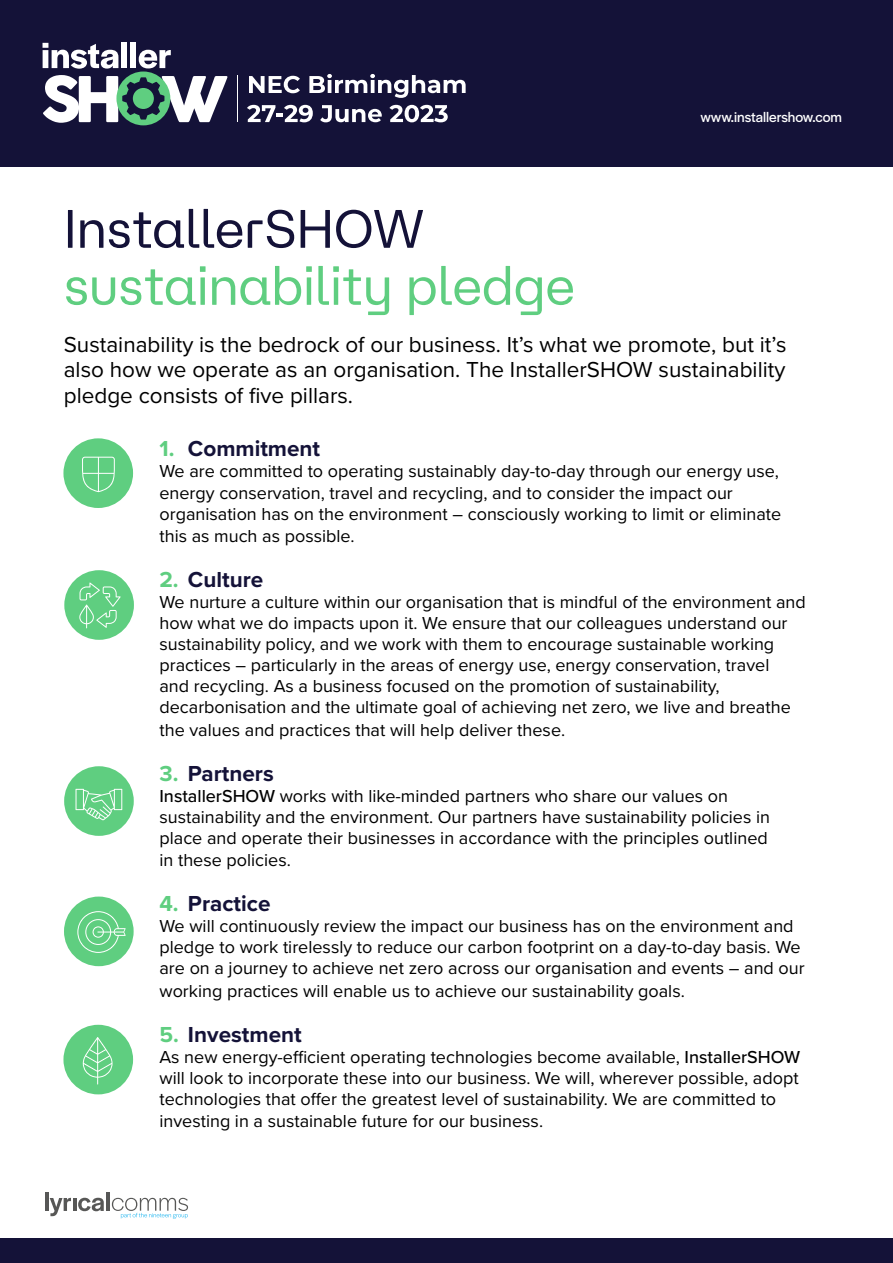
<style>
.page{position:relative;width:893px;height:1263px;background:#fff}
.page>*{position:absolute;margin:0;border:0;box-sizing:border-box;transform-origin:0 0}
.t1{font:54px "At Hauss Aero Retina";color:#5fce80}
.t2{font:54px "At Hauss Aero Retina";color:#141238}
.t3{font:22.5px/25.5px "Proxima Nova";color:#000;text-align:justify}
.t4{font:700 22.5px "Proxima Nova";color:#141238}
.t5{font:18px/21.5px "Proxima Nova";color:#000}
.t6{font:15px "Halyard Display";color:#fff}
.s1{color:#5fce80}
.s2{font-weight:500}
</style>
<div class="page">
<div style="left:0;top:0;width:893px;height:167px;background:#141238"></div>
<hr style="left:237px;top:75px;width:1px;height:47px;background:#fff">
<svg style="left:249px;top:76px;width:51px;height:17px"></svg>
<svg style="left:309px;top:74px;width:157px;height:24px"></svg>
<svg style="left:247px;top:105px;width:66px;height:17px"></svg>
<svg style="left:320px;top:105px;width:62px;height:17px"></svg>
<svg style="left:389px;top:105px;width:59px;height:17px"></svg>
<svg style="left:43px;top:43px;width:184px;height:82px"></svg>
<svg style="left:112px;top:1198px;width:76px;height:21px"></svg>
<hr style="left:45px;top:1192px;width:3px;height:19px;background:#575756">
<svg style="left:50px;top:1198px;width:54px;height:18px"></svg>
<hr style="left:106px;top:1192px;width:4px;height:19px;background:#575756">
<div style="left:0;top:1239px;width:893px;height:24px;background:#141238"></div>
<div style="left:63px;top:438px;width:70px;height:70px;background:#5fce80;border-radius:50%"></div>
<svg style="left:82px;top:457px;width:33px;height:35px"></svg>
<div style="left:64px;top:570px;width:70px;height:70px;background:#5fce80;border-radius:50%"></div>
<svg style="left:79px;top:582px;width:42px;height:46px"></svg>
<div style="left:64px;top:766px;width:70px;height:70px;background:#5fce80;border-radius:50%"></div>
<svg style="left:76px;top:789px;width:46px;height:31px"></svg>
<div style="left:64px;top:896px;width:70px;height:70px;background:#5fce80;border-radius:50%"></div>
<svg style="left:77px;top:911px;width:49px;height:42px"></svg>
<div style="left:63px;top:1025px;width:70px;height:69px;background:#5fce80;border-radius:50%"></div>
<svg style="left:83px;top:1037px;width:30px;height:47px"></svg>
<p class="t6" style="left:700px;top:107px;width:143px">www.installershow.com</p>
<h1 class="t2" style="left:64px;top:196px;width:361px">InstallerSHOW</h1>
<h1 class="t1" style="left:64px;top:253px;width:513px">sustainability pledge</h1>
<p class="t3" style="left:64px;top:331px;width:724px">Sustainability is the bedrock of our business. It’s what we promote, but it’s also how we operate as an organisation. The InstallerSHOW sustainability pledge consists of five pillars.</p>
<p class="t4" style="left:159px;top:432px;width:162px"><span class="s1">1.</span> Commitment</p>
<p class="t5" style="left:159px;top:460px;width:623px">We are committed to operating sustainably day-to-day through our energy use, energy conservation, travel and recycling, and to consider the impact our organisation has on the environment – consciously working to limit or eliminate this as much as possible.</p>
<p class="t4" style="left:159px;top:563px;width:105px"><span class="s1">2.</span> Culture</p>
<p class="t5" style="left:159px;top:591px;width:648px">We nurture a culture within our organisation that is mindful of the environment and how what we do impacts upon it. We ensure that our colleagues understand our sustainability policy, and we work with them to encourage sustainable working practices – particularly in the areas of energy use, energy conservation, travel<br>and recycling. As a business focused on the promotion of sustainability, decarbonisation and the ultimate goal of achieving net zero, we live and breathe the values and practices that will help deliver these.</p>
<p class="t4" style="left:159px;top:756px;width:116px"><span class="s1">3.</span> Partners</p>
<p class="t5" style="left:159px;top:784px;width:612px"><span class="s2">InstallerSHOW</span> works with like-minded partners who share our values on sustainability and the environment. Our partners have sustainability policies in place and operate their businesses in accordance with the principles outlined in these policies.</p>
<p class="t4" style="left:159px;top:887px;width:113px"><span class="s1">4.</span> Practice</p>
<p class="t5" style="left:159px;top:914px;width:647px">We will continuously review the impact our business has on the environment and pledge to work tirelessly to reduce our carbon footprint on a day-to-day basis. We are on a journey to achieve net zero across our organisation and events – and our working practices will enable us to achieve our sustainability goals.</p>
<p class="t4" style="left:159px;top:1017px;width:144px"><span class="s1">5.</span> Investment</p>
<p class="t5" style="left:159px;top:1045px;width:642px">As new energy-efficient operating technologies become available, <span class="s2">InstallerSHOW </span>will look to incorporate these into our business. We will, wherever possible, adopt technologies that offer the greatest level of sustainability. We are committed to investing in a sustainable future for our business.</p>
</div>
